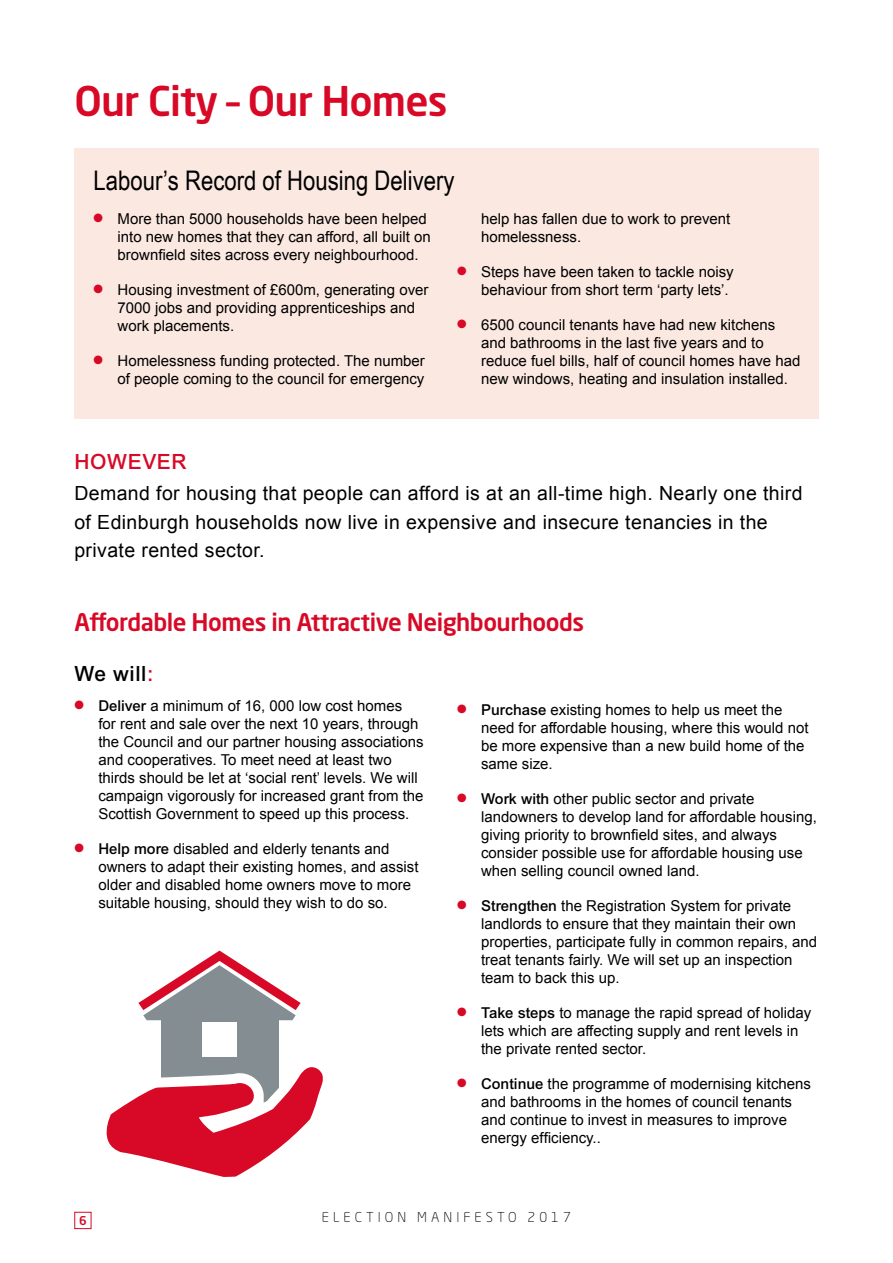
<style>
.page{position:relative;width:893px;height:1263px;background:#fff}
.page>*{position:absolute;margin:0;border:0;box-sizing:border-box;transform-origin:0 0}
.t1{font:500 40.5px "Neo Sans Std";letter-spacing:-.02em;color:#d70926}
.t2{font:27px "Arial Narrow";color:#000}
.t3{font:500 24px "Neo Sans Std";letter-spacing:-.02em;color:#d70926}
.t4{font:500 21px "Arial";letter-spacing:.03em;color:#d70926}
.t5{font:500 21px "Arial";letter-spacing:.03em;color:#000}
.t6{font:19.5px/28.5px "Arial";letter-spacing:.02em;color:#000}
.t7{font:15px/18px "Arial";color:#000}
.t8{font:300 13.5px "Neo Sans Std";letter-spacing:.3em;color:#000}
.t9{font:500 12px "Neo Sans Std";color:#d70926}
.s1{color:#d70926}
.s2{font-weight:500}
</style>
<div class="page">
<div style="left:74px;top:1212px;width:17px;height:17px;border:1px solid #d70926"></div>
<div style="left:74px;top:149px;width:745px;height:270px;background:#fbe8e1"></div>
<div style="left:161px;top:1005px;width:117px;height:105px;background:#848d91"></div>
<svg style="left:138px;top:950px;width:163px;height:70px"></svg>
<div style="left:202px;top:1022px;width:35px;height:35px;background:#fff"></div>
<svg style="left:106px;top:1057px;width:217px;height:120px"></svg>
<h1 class="t1" style="left:74px;top:76px;width:375px">Our City – Our Homes</h1>
<h2 class="t2" style="left:94px;top:160px;width:362px">Labour’s Record of Housing Delivery</h2>
<p class="t7" style="left:118px;top:209px;width:315px;text-indent:-24px"><span class="s1">●</span> More than 5000 households have been helped into new homes that they can afford, all built on brownfield sites across every neighbourhood.</p>
<p class="t7" style="left:118px;top:280px;width:312px;text-indent:-24px"><span class="s1">●</span> Housing investment of £600m, generating over<br>7000 jobs and providing apprenticeships and work placements.</p>
<p class="t7" style="left:94px;top:351px;width:333px;text-align:right"><span class="s1">●</span> Homelessness funding protected. The number of people coming to the council for emergency</p>
<p class="t7" style="left:481px;top:209px;width:251px">help has fallen due to work to prevent homelessness.</p>
<p class="t7" style="left:481px;top:262px;width:254px;text-indent:-24px"><span class="s1">●</span> Steps have been taken to tackle noisy behaviour from short term ‘party lets’.</p>
<p class="t7" style="left:481px;top:315px;width:321px;text-indent:-24px"><span class="s1">●</span> 6500 council tenants have had new kitchens and bathrooms in the last five years and to reduce fuel bills, half of council homes have had new windows, heating and insulation installed.</p>
<h3 class="t4" style="left:74px;top:449px;width:114px">HOWEVER</h3>
<h3 class="t6" style="left:74px;top:479px;width:730px">Demand for housing that people can afford is at an all-time high. Nearly one third of Edinburgh households now live in expensive and insecure tenancies in the private rented sector.</h3>
<h3 class="t3" style="left:74px;top:607px;width:511px">Affordable Homes in Attractive Neighbourhoods</h3>
<h3 class="t5" style="left:74px;top:661px;width:81px">We will<span class="s1">:</span></h3>
<p class="t7" style="left:98px;top:696px;width:327px;text-indent:-24px"><span class="s1">●</span> <span class="s2">Deliver</span> a minimum of 16, 000 low cost homes<br>for rent and sale over the next 10 years, through the Council and our partner housing associations and cooperatives. To meet need at least two thirds should be let at ‘social rent’ levels. We will campaign vigorously for increased grant from the Scottish Government to speed up this process.</p>
<p class="t7" style="left:98px;top:839px;width:322px;text-indent:-24px"><span class="s1">●</span> <span class="s2">Help more</span> disabled and elderly tenants and owners to adapt their existing homes, and assist older and disabled home owners move to more suitable housing, should they wish to do so.</p>
<p class="t7" style="left:481px;top:700px;width:329px;text-indent:-24px"><span class="s1">●</span> <span class="s2">Purchase</span> existing homes to help us meet the need for affordable housing, where this would not be more expensive than a new build home of the same size.</p>
<p class="t7" style="left:481px;top:789px;width:337px;text-indent:-24px"><span class="s1">●</span> <span class="s2">Work with</span> other public sector and private landowners to develop land for affordable housing, giving priority to brownfield sites, and always consider possible use for affordable housing use when selling council owned land.</p>
<p class="t7" style="left:481px;top:896px;width:337px;text-indent:-24px"><span class="s1">●</span> <span class="s2">Strengthen</span> the Registration System for private landlords to ensure that they maintain their own properties, participate fully in common repairs, and treat tenants fairly. We will set up an inspection team to back this up.</p>
<p class="t7" style="left:481px;top:1003px;width:332px;text-indent:-24px"><span class="s1">●</span> <span class="s2">Take steps</span> to manage the rapid spread of holiday lets which are affecting supply and rent levels in the private rented sector.</p>
<p class="t7" style="left:481px;top:1074px;width:331px;text-indent:-24px"><span class="s1">●</span> <span class="s2">Continue</span> the programme of modernising kitchens and bathrooms in the homes of council tenants and continue to invest in measures to improve energy efficiency..</p>
<p class="t9" style="left:79px;top:1213px;width:9px">6</p>
<p class="t8" style="left:322px;top:1209px;width:251px">ELECTION MANIFESTO 2017</p>
</div>
